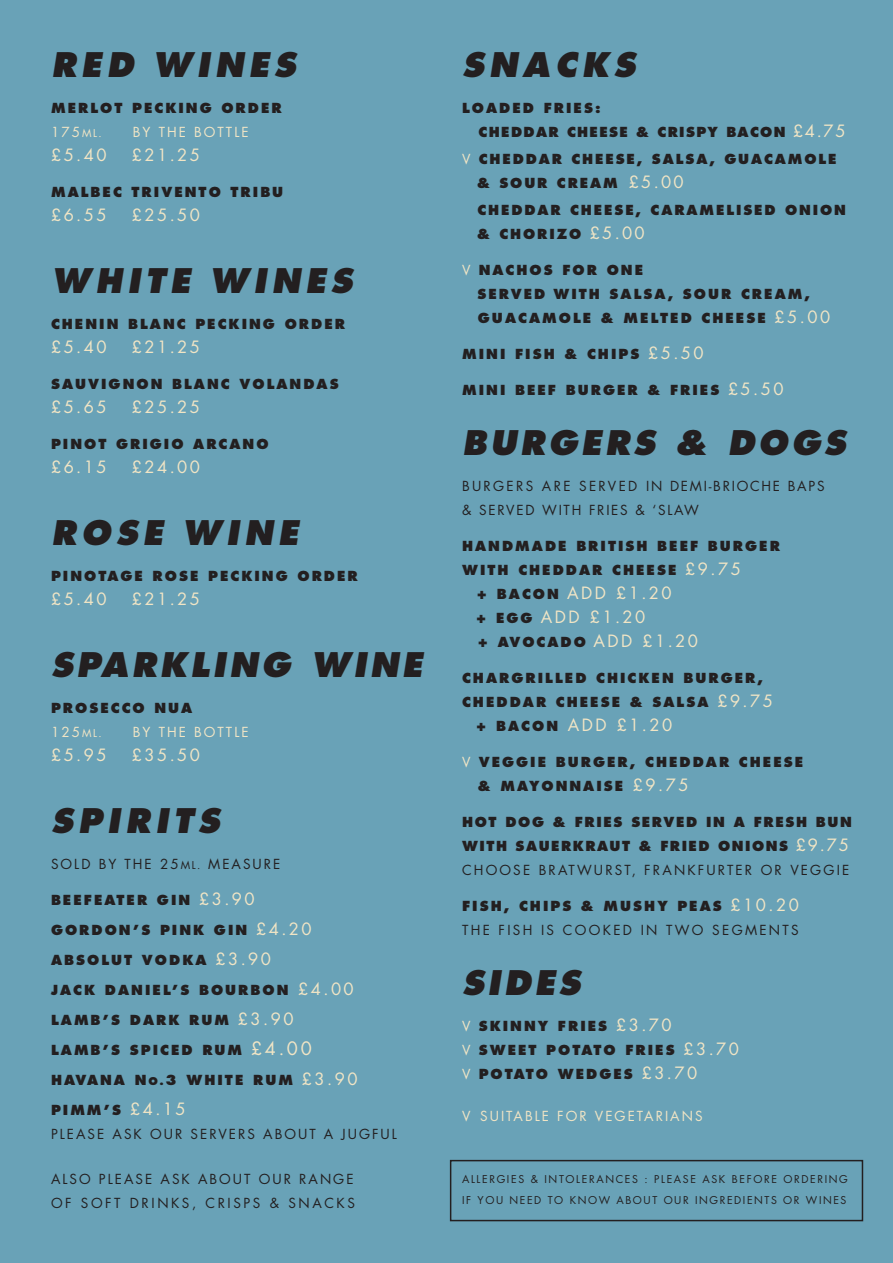
<style>
.page{position:relative;width:893px;height:1263px;background:#69a2b7}
.page>*{position:absolute;margin:0;border:0;box-sizing:border-box;transform-origin:0 0}
.t1{font:italic 800 33px "Futura";letter-spacing:.15em;color:#231f20}
.t2{font:italic 800 33px "Futura";letter-spacing:.1em;color:#231f20}
.t3{font:16.5px/24px "Futura";letter-spacing:.15em;color:#f1e5c5}
.t4{font:800 13.5px/24px "Futura";letter-spacing:.15em;color:#231f20}
.t5{font:13.5px/24px "Futura";letter-spacing:.15em;color:#231f20}
.t6{font:800 13.5px/24px "Futura";letter-spacing:.11em;color:#231f20}
.t7{font:13.5px/24px "Futura";letter-spacing:.13em;color:#231f20}
.t8{font:13.5px/24px "Futura";letter-spacing:.17em;color:#231f20}
.t9{font:13.5px "Futura";letter-spacing:.15em;color:#f1e5c5}
.t10{font:800 13.5px/24px "Futura";letter-spacing:.1em;color:#231f20}
.t11{font:10.5px/21px "Futura";letter-spacing:.155em;color:#231f20}
.s1{font-weight:400;color:#f1e5c5}
.s2{font-weight:400;font-size:10.5px;color:#f1e5c5}
.s3{font-size:10.5px}
.s4{font-weight:400;font-size:16.5px;color:#f1e5c5}
.s5{font-weight:400;font-size:18px;color:#f1e5c5}
.s6{font-weight:800}
.s7{font-size:16.5px;color:#f1e5c5}
.s8{font-weight:800;font-size:13.5px;color:#231f20}
.s9{font-weight:400}
</style>
<div class="page">
<div style="left:450px;top:1160px;width:413px;height:61px;border:2px solid #231f20"></div>
<h1 class="t1" style="left:51px;top:44px;width:246px">RED WINES</h1>
<p class="t4" style="left:51px;top:96px;width:232px">MERLOT PECKING ORDER<br><span class="s1">175</span><span class="s2">ML.</span></p>
<p class="t9" style="left:133px;top:124px;width:117px">BY THE BOTTLE</p>
<p class="t3" style="left:51px;top:143px;width:57px">£5.40</p>
<p class="t3" style="left:132px;top:143px;width:70px">£21.25</p>
<p class="t4" style="left:51px;top:180px;width:234px">MALBEC TRIVENTO TRIBU</p>
<p class="t3" style="left:51px;top:203px;width:57px">£6.55</p>
<p class="t3" style="left:132px;top:203px;width:70px">£25.50</p>
<h1 class="t1" style="left:51px;top:260px;width:303px">WHITE WINES</h1>
<p class="t4" style="left:51px;top:312px;width:295px">CHENIN BLANC PECKING ORDER</p>
<p class="t3" style="left:51px;top:335px;width:57px">£5.40</p>
<p class="t3" style="left:132px;top:335px;width:70px">£21.25</p>
<p class="t4" style="left:51px;top:372px;width:289px">SAUVIGNON BLANC VOLANDAS</p>
<p class="t3" style="left:51px;top:395px;width:57px">£5.65</p>
<p class="t3" style="left:132px;top:395px;width:70px">£25.25</p>
<p class="t4" style="left:51px;top:432px;width:219px">PINOT GRIGIO ARCANO</p>
<p class="t3" style="left:51px;top:455px;width:57px">£6.15</p>
<p class="t3" style="left:132px;top:455px;width:70px">£24.00</p>
<h1 class="t1" style="left:51px;top:512px;width:249px">ROSE WINE</h1>
<p class="t4" style="left:51px;top:564px;width:308px">PINOTAGE ROSE PECKING ORDER</p>
<p class="t3" style="left:51px;top:587px;width:57px">£5.40</p>
<p class="t3" style="left:132px;top:587px;width:70px">£21.25</p>
<h1 class="t2" style="left:51px;top:644px;width:373px">SPARKLING WINE</h1>
<p class="t4" style="left:51px;top:696px;width:143px">PROSECCO NUA<br><span class="s1">125</span><span class="s2">ML.</span></p>
<p class="t9" style="left:133px;top:724px;width:117px">BY THE BOTTLE</p>
<p class="t3" style="left:51px;top:743px;width:57px">£5.95</p>
<p class="t3" style="left:132px;top:743px;width:70px">£35.50</p>
<h1 class="t1" style="left:51px;top:800px;width:170px">SPIRITS</h1>
<p class="t5" style="left:51px;top:852px;width:231px">SOLD BY THE 25<span class="s3">ML.</span> MEASURE</p>
<p class="t4" style="left:51px;top:888px;width:205px">BEEFEATER GIN <span class="s4">£3.90</span></p>
<p class="t4" style="left:51px;top:918px;width:262px">GORDON’S PINK GIN <span class="s4">£4.20</span></p>
<p class="t4" style="left:51px;top:948px;width:221px">ABSOLUT VODKA <span class="s4">£3.90</span></p>
<p class="t4" style="left:51px;top:978px;width:304px">JACK DANIEL’S BOURBON <span class="s4">£4.00</span></p>
<p class="t4" style="left:51px;top:1008px;width:244px">LAMB’S DARK RUM <span class="s4">£3.90</span></p>
<p class="t4" style="left:51px;top:1038px;width:262px">LAMB’S SPICED RUM <span class="s5">£4.00</span></p>
<p class="t4" style="left:51px;top:1068px;width:308px">HAVANA N<span class="s3">O.</span>3 WHITE RUM <span class="s4">£3.90</span></p>
<p class="t5" style="left:51px;top:1098px;width:347px"><span class="s6">PIMM’S</span> <span class="s7">£4.15<br></span>PLEASE ASK OUR SERVERS ABOUT A JUGFUL</p>
<p class="t5" style="left:51px;top:1167px;width:305px">ALSO PLEASE ASK ABOUT OUR RANGE<br>OF SOFT DRINKS, CRISPS &amp; SNACKS</p>
<h1 class="t1" style="left:462px;top:44px;width:175px">SNACKS</h1>
<p class="t10" style="left:479px;top:96px;width:368px;text-indent:-17px">LOADED FRIES:<br>CHEDDAR CHEESE &amp; CRISPY BACON <span class="s4">£4.75</span></p>
<p class="t4" style="left:477px;top:147px;width:361px;text-indent:-15px"><span class="s1">V</span> CHEDDAR CHEESE, SALSA, GUACAMOLE &amp; SOUR CREAM <span class="s4">£5.00</span></p>
<p class="t4" style="left:477px;top:198px;width:370px">CHEDDAR CHEESE, CARAMELISED ONION &amp; CHORIZO <span class="s4">£5.00</span></p>
<p class="t4" style="left:477px;top:258px;width:354px;text-indent:-15px"><span class="s1">V</span> NACHOS FOR ONE<br>SERVED WITH SALSA, SOUR CREAM,<br>GUACAMOLE &amp; MELTED CHEESE <span class="s4">£5.00</span></p>
<p class="t4" style="left:462px;top:342px;width:243px">MINI FISH &amp; CHIPS <span class="s4">£5.50</span></p>
<p class="t4" style="left:462px;top:378px;width:323px">MINI BEEF BURGER &amp; FRIES <span class="s4">£5.50</span></p>
<h1 class="t2" style="left:462px;top:422px;width:385px">BURGERS &amp; DOGS</h1>
<p class="t7" style="left:462px;top:474px;width:364px">BURGERS ARE SERVED IN DEMI-BRIOCHE BAPS &amp; SERVED WITH FRIES &amp; ‘SLAW</p>
<p class="t4" style="left:462px;top:534px;width:319px">HANDMADE BRITISH BEEF BURGER<br>WITH CHEDDAR CHEESE <span class="s4">£9.75</span></p>
<p class="t3" style="left:476px;top:581px;width:198px"><span class="s8">+ BACON</span> ADD £1.20 <span class="s8">+ EGG</span> ADD £1.20</p>
<p class="t4" style="left:477px;top:630px;width:222px">+ AVOCADO <span class="s4">ADD £1.20</span></p>
<p class="t4" style="left:462px;top:666px;width:312px">CHARGRILLED CHICKEN BURGER,<br>CHEDDAR CHEESE &amp; SALSA <span class="s4">£9.75</span></p>
<p class="t3" style="left:476px;top:713px;width:198px"><span class="s8">+ BACON</span> ADD £1.20</p>
<p class="t4" style="left:478px;top:750px;width:327px;text-indent:-16px"><span class="s1">V</span> VEGGIE BURGER, CHEDDAR CHEESE &amp; MAYONNAISE <span class="s4">£9.75</span></p>
<p class="t6" style="left:462px;top:810px;width:391px">HOT DOG &amp; FRIES SERVED IN A FRESH BUN<br>WITH SAUERKRAUT &amp; FRIED ONIONS <span class="s4">£9.75<br></span><span class="s9">CHOOSE BRATWURST, FRANKFURTER OR VEGGIE</span></p>
<p class="t8" style="left:462px;top:894px;width:338px"><span class="s6">FISH, CHIPS &amp; MUSHY PEAS</span> <span class="s7">£10.20<br></span>THE FISH IS COOKED IN TWO SEGMENTS</p>
<h1 class="t1" style="left:462px;top:962px;width:120px">SIDES</h1>
<p class="t4" style="left:462px;top:1014px;width:278px"><span class="s1">V</span> SKINNY FRIES <span class="s4">£3.70<br></span><span class="s1">V</span> SWEET POTATO FRIES <span class="s4">£3.70<br></span><span class="s1">V</span> POTATO WEDGES <span class="s4">£3.70</span></p>
<p class="t9" style="left:462px;top:1108px;width:242px">V SUITABLE FOR VEGETARIANS</p>
<p class="t11" style="left:462px;top:1169px;width:387px">ALLERGIES &amp; INTOLERANCES : PLEASE ASK BEFORE ORDERING<br>IF YOU NEED TO KNOW ABOUT OUR INGREDIENTS OR WINES</p>
</div>
